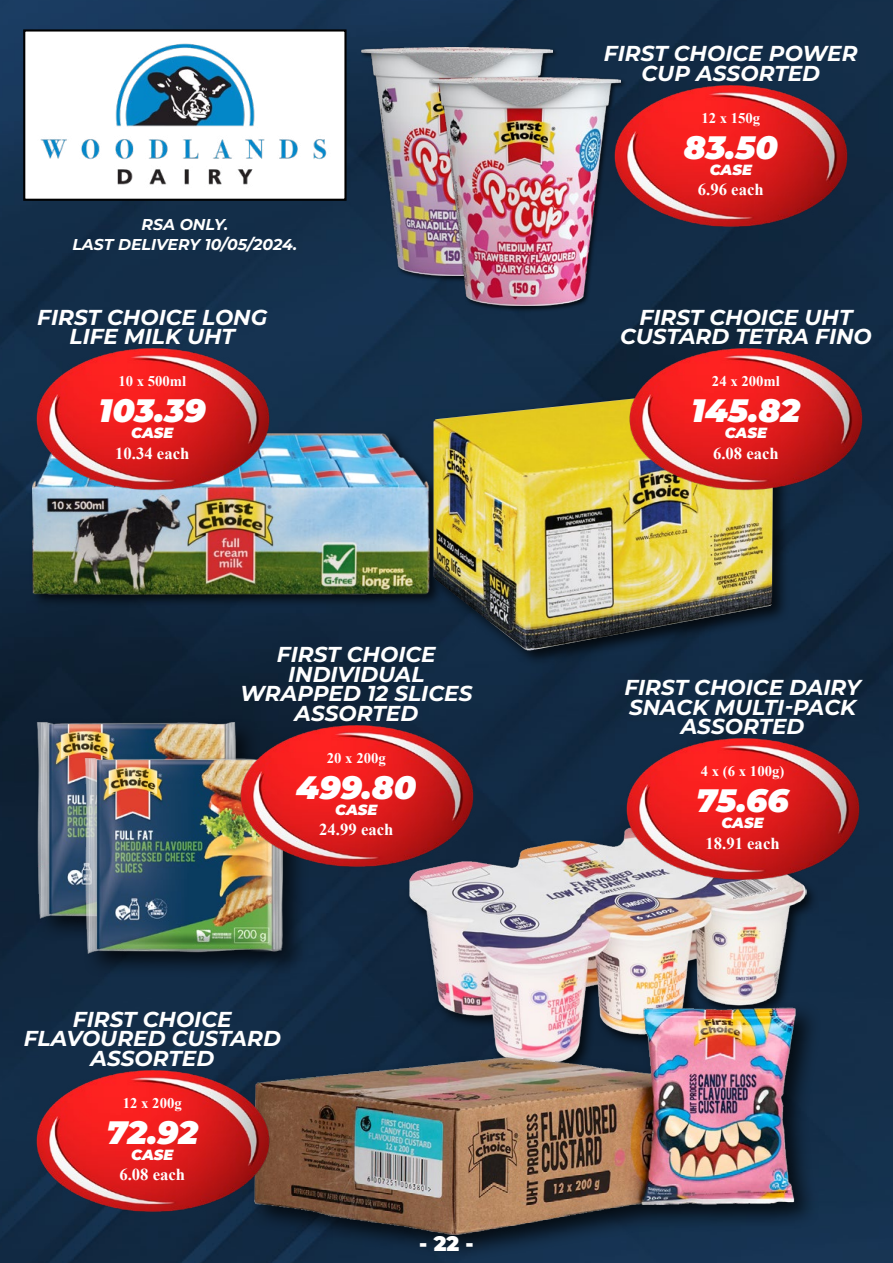
<style>
.page{position:relative;width:893px;height:1263px;background:#fff}
.page>*{position:absolute;margin:0;border:0;box-sizing:border-box;transform-origin:0 0}
.t1{font:italic 900 32.4px "Montserrat";color:#fff}
.t2{font:italic 700 21.6px/19.6px "Montserrat";color:#fff;text-align:center}
.t3{font:100 21px "Montserrat";color:#fff}
.t4{font:700 16.65px "Times New Roman";color:#fff}
.t5{font:italic 700 15.75px/19.6px "Montserrat";color:#fff;text-align:center}
.t6{font:700 14.7px "Times New Roman";color:#fff}
.t7{font:italic 900 14.7px "Montserrat";color:#fff}
</style>
<div class="page">
<img style="left:0;top:0;width:893px;height:1263px">
<div style="left:360px;top:46px;width:199px;height:236px;background:#000;opacity:.75"></div>
<img style="left:362px;top:47px;width:190px;height:229px">
<div style="left:428px;top:76px;width:199px;height:236px;background:#000;opacity:.75"></div>
<img style="left:430px;top:77px;width:190px;height:229px">
<img style="left:32px;top:397px;width:398px;height:216px">
<img style="left:409px;top:821px;width:397px;height:149px">
<div style="left:248px;top:1001px;width:574px;height:260px;background:#000;opacity:.75"></div>
<img style="left:230px;top:970px;width:594px;height:272px">
<div style="left:430px;top:392px;width:360px;height:275px;background:#000;opacity:.75"></div>
<img style="left:433px;top:395px;width:340px;height:256px">
<img style="left:3px;top:702px;width:276px;height:238px">
<img style="left:51px;top:738px;width:275px;height:238px">
<img style="left:610px;top:64px;width:242px;height:182px">
<img style="left:31px;top:328px;width:242px;height:182px">
<img style="left:625px;top:328px;width:242px;height:182px">
<img style="left:235px;top:704px;width:242px;height:182px">
<img style="left:622px;top:718px;width:242px;height:182px">
<img style="left:31px;top:1049px;width:242px;height:182px">
<div style="left:24px;top:30px;width:321px;height:170px;background:#fff"></div>
<div style="left:23px;top:29px;width:324px;height:172px;border:2px solid #000"></div>
<img style="left:40px;top:43px;width:287px;height:142px">
<p class="t5" style="left:72px;top:214px;width:227px">RSA ONLY.<br>LAST DELIVERY 10/05/2024.</p>
<p class="t2" style="left:37px;top:306px;width:232px">FIRST CHOICE LONG<br>LIFE MILK UHT</p>
<p class="t6" style="left:118px;top:370px;width:69px">10 x 500ml</p>
<h1 class="t1" style="left:99px;top:386px;width:109px">103.39</h1>
<p class="t7" style="left:131px;top:422px;width:44px">CASE</p>
<p class="t4" style="left:115px;top:441px;width:76px">10.34 each</p>
<p class="t2" style="left:240px;top:643px;width:234px">FIRST CHOICE<br>INDIVIDUAL<br>WRAPPED 12 SLICES<br>ASSORTED</p>
<p class="t6" style="left:327px;top:747px;width:60px">20 x 200g</p>
<h1 class="t1" style="left:296px;top:763px;width:122px">499.80</h1>
<p class="t7" style="left:335px;top:798px;width:44px">CASE</p>
<p class="t4" style="left:319px;top:818px;width:76px">24.99 each</p>
<p class="t2" style="left:24px;top:1008px;width:259px">FIRST CHOICE<br>FLAVOURED CUSTARD<br>ASSORTED</p>
<p class="t6" style="left:123px;top:1092px;width:60px">12 x 200g</p>
<h1 class="t1" style="left:107px;top:1108px;width:93px">72.92</h1>
<p class="t7" style="left:131px;top:1143px;width:44px">CASE</p>
<p class="t4" style="left:119px;top:1163px;width:67px">6.08 each</p>
<p class="t3" style="left:419px;top:1230px;width:56px">- 22 -</p>
<p class="t2" style="left:604px;top:43px;width:255px">FIRST CHOICE POWER<br>CUP ASSORTED</p>
<p class="t6" style="left:701px;top:107px;width:60px">12 x 150g</p>
<h1 class="t1" style="left:684px;top:123px;width:96px">83.50</h1>
<p class="t7" style="left:710px;top:158px;width:44px">CASE</p>
<p class="t4" style="left:698px;top:178px;width:67px">6.96 each</p>
<p class="t2" style="left:620px;top:306px;width:253px">FIRST CHOICE UHT<br>CUSTARD TETRA FINO</p>
<p class="t6" style="left:712px;top:370px;width:69px">24 x 200ml</p>
<h1 class="t1" style="left:692px;top:386px;width:110px">145.82</h1>
<p class="t7" style="left:725px;top:422px;width:44px">CASE</p>
<p class="t4" style="left:713px;top:441px;width:67px">6.08 each</p>
<p class="t2" style="left:624px;top:676px;width:238px">FIRST CHOICE DAIRY<br>SNACK MULTI-PACK<br>ASSORTED</p>
<p class="t6" style="left:701px;top:760px;width:85px">4 x (6 x 100g)</p>
<h1 class="t1" style="left:696px;top:776px;width:94px">75.66</h1>
<p class="t7" style="left:721px;top:812px;width:44px">CASE</p>
<p class="t4" style="left:705px;top:831px;width:76px">18.91 each</p>
</div>
